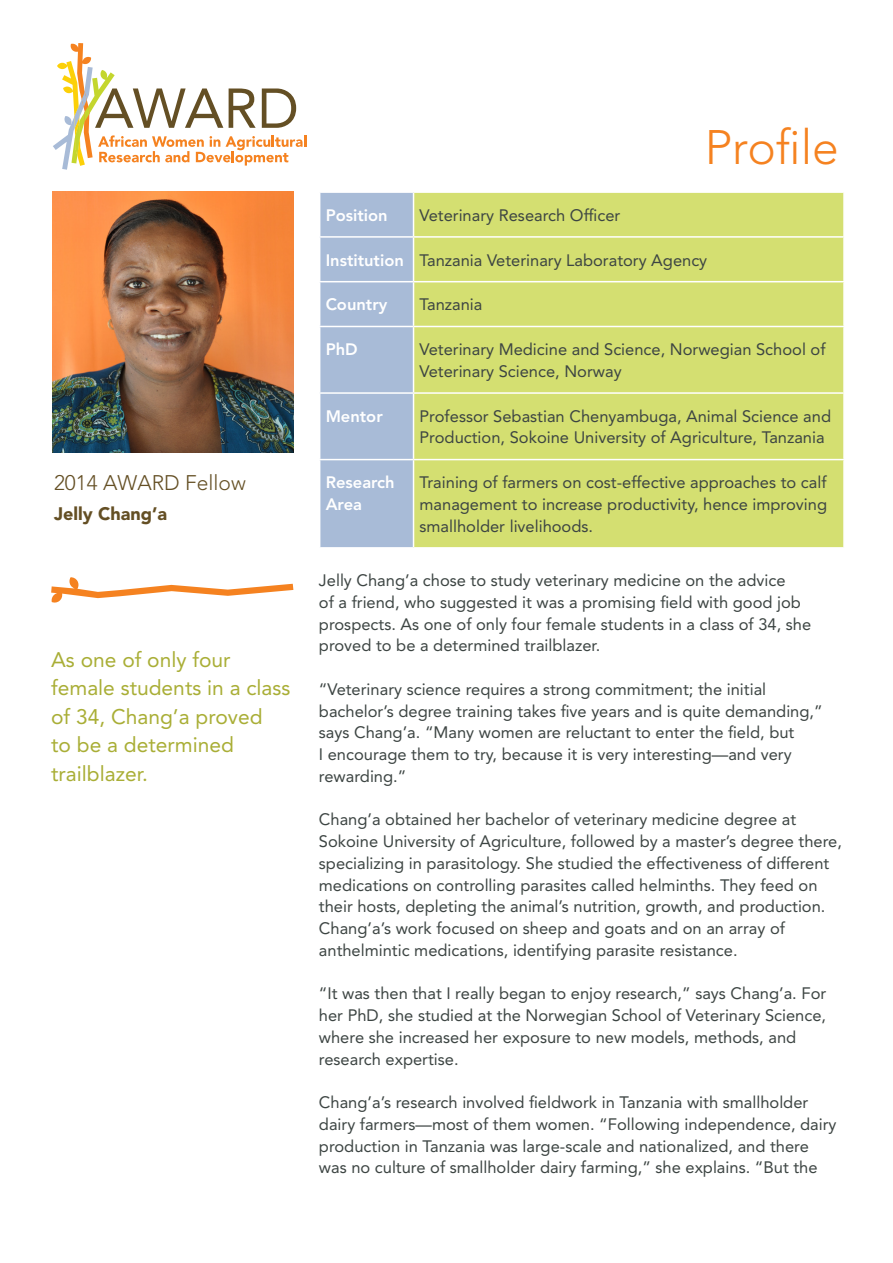
<style>
.page{position:relative;width:893px;height:1263px;background:#fff}
.page>*{position:absolute;margin:0;border:0;box-sizing:border-box;transform-origin:0 0}
.t1{font:300 48px "Avenir LT Std";color:#f58220}
.t2{font:21px/28.5px "Avenir LT Std";color:#a9ae36}
.t3{font:300 21px "Avenir LT Std";color:#644f24}
.t4{font:900 18px "Avenir LT Std";color:#644f24}
.BT1{font:16.5px/21.8px "Avenir LT Std";color:#3d4543}
.BT1-2{font:800 16.5px/21.8px "Avenir LT Std";color:#fff}
</style>
<div class="page">
<img style="left:53px;top:191px;width:240px;height:262px">
<svg style="left:53px;top:43px;width:253px;height:127px"></svg>
<div style="left:320px;top:193px;width:93px;height:354px;background:#a8bbd7"></div>
<div style="left:414px;top:193px;width:429px;height:354px;background:#d4df71"></div>
<hr style="left:319px;top:236px;width:95px;height:2px;background:#fff">
<hr style="left:319px;top:281px;width:95px;height:1px;background:#fff">
<hr style="left:319px;top:326px;width:95px;height:1px;background:#fff">
<hr style="left:319px;top:392px;width:95px;height:2px;background:#fff">
<hr style="left:319px;top:459px;width:95px;height:1px;background:#fff">
<hr style="left:414px;top:236px;width:431px;height:2px;background:#fff">
<hr style="left:414px;top:281px;width:431px;height:1px;background:#fff">
<hr style="left:414px;top:326px;width:431px;height:1px;background:#fff">
<hr style="left:414px;top:392px;width:431px;height:2px;background:#fff">
<hr style="left:414px;top:459px;width:431px;height:1px;background:#fff">
<svg style="left:51px;top:577px;width:242px;height:26px"></svg>
<p class="t3" style="left:54px;top:470px;width:193px">2014 AWARD Fellow</p>
<p class="t4" style="left:54px;top:503px;width:115px">Jelly Chang’a</p>
<p class="t2" style="left:51px;top:645px;width:241px">As one of only four female students in a class of 34, Chang’a proved<br>to be a determined trailblazer.</p>
<p class="t1" style="left:705px;top:119px;width:136px">Profile</p>
<p class="BT1-2" style="left:326px;top:204px;width:64px">Position</p>
<p class="BT1" style="left:420px;top:204px;width:202px">Veterinary Research Officer</p>
<p class="BT1-2" style="left:326px;top:249px;width:80px">Institution</p>
<p class="BT1" style="left:420px;top:249px;width:289px">Tanzania Veterinary Laboratory Agency</p>
<p class="BT1-2" style="left:326px;top:294px;width:63px">Country</p>
<p class="BT1" style="left:420px;top:294px;width:64px">Tanzania</p>
<p class="BT1-2" style="left:326px;top:339px;width:34px">PhD</p>
<p class="BT1" style="left:420px;top:339px;width:408px">Veterinary Medicine and Science, Norwegian School of<br>Veterinary Science, Norway</p>
<p class="BT1-2" style="left:326px;top:405px;width:59px">Mentor</p>
<p class="BT1" style="left:420px;top:405px;width:413px">Professor Sebastian Chenyambuga, Animal Science and<br>Production, Sokoine University of Agriculture, Tanzania</p>
<p class="BT1-2" style="left:326px;top:472px;width:71px">Research<br>Area</p>
<p class="BT1" style="left:420px;top:472px;width:409px;text-align:justify">Training of farmers on cost-effective approaches to calf management to increase productivity, hence improving smallholder livelihoods.</p>
<p class="BT1" style="left:319px;top:570px;width:494px">Jelly Chang’a chose to study veterinary medicine on the advice<br>of a friend, who suggested it was a promising field with good job prospects. As one of only four female students in a class of 34, she proved to be a determined trailblazer.</p>
<p class="BT1" style="left:319px;top:678px;width:505px">“Veterinary science requires a strong commitment; the initial bachelor’s degree training takes five years and is quite demanding,” says Chang’a. “Many women are reluctant to enter the field, but<br>I encourage them to try, because it is very interesting—and very rewarding.”</p>
<p class="BT1" style="left:319px;top:809px;width:525px">Chang’a obtained her bachelor of veterinary medicine degree at Sokoine University of Agriculture, followed by a master’s degree there, specializing in parasitology. She studied the effectiveness of different medications on controlling parasites called helminths. They feed on their hosts, depleting the animal’s nutrition, growth, and production.<br>Chang’a’s work focused on sheep and goats and on an array of anthelmintic medications, identifying parasite resistance.</p>
<p class="BT1" style="left:319px;top:983px;width:509px">“It was then that I really began to enjoy research,” says Chang’a. For her PhD, she studied at the Norwegian School of Veterinary Science, where she increased her exposure to new models, methods, and research expertise.</p>
<p class="BT1" style="left:319px;top:1092px;width:519px">Chang’a’s research involved fieldwork in Tanzania with smallholder dairy farmers—most of them women. “Following independence, dairy production in Tanzania was large-scale and nationalized, and there was no culture of smallholder dairy farming,” she explains. “But the</p>
</div>
